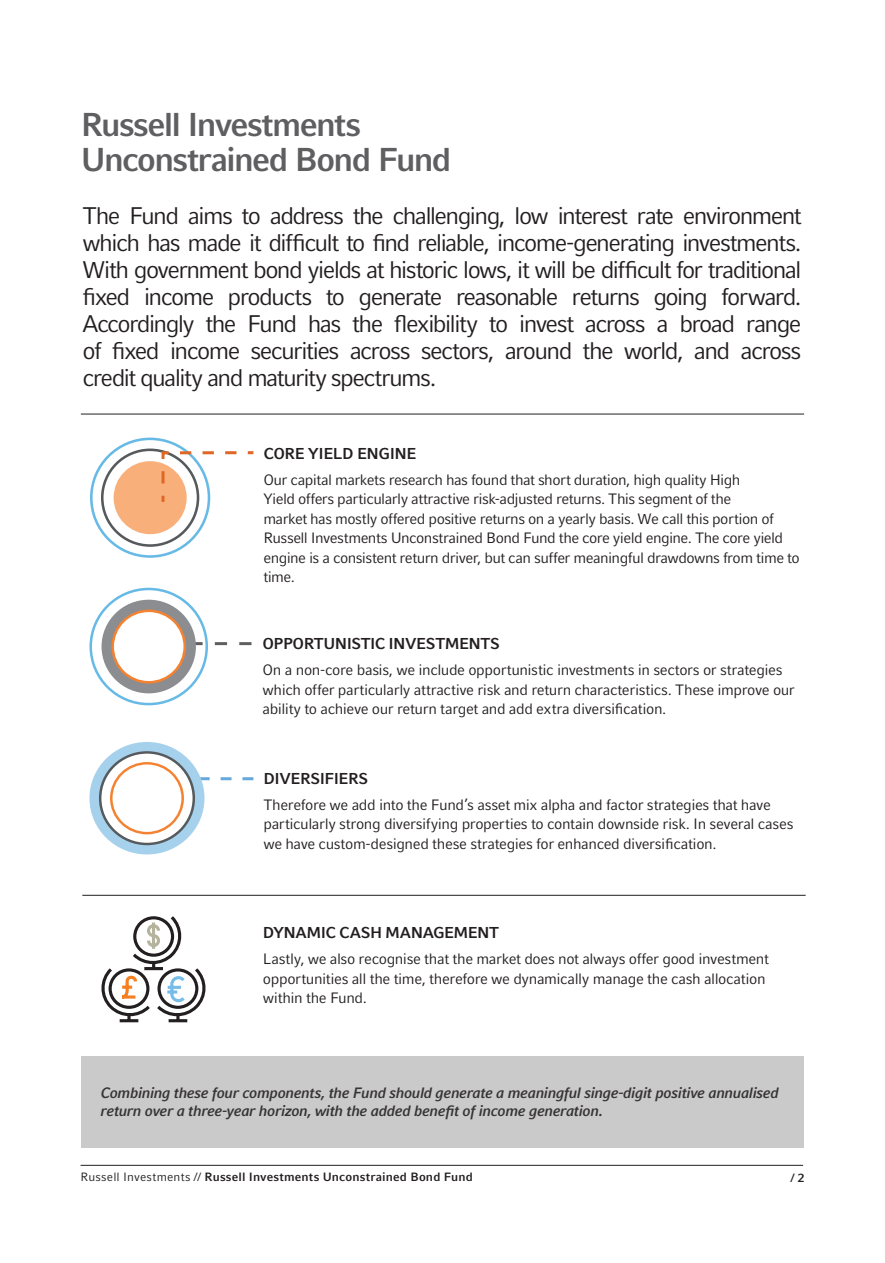
<style>
.page{position:relative;width:885px;height:1263px;background:#fff}
.page>*{position:absolute;margin:0;border:0;box-sizing:border-box;transform-origin:0 0}
.Body_Copy_9_12{font:700 33px/34.5px "Compatil Fact LT Pro";letter-spacing:-.05em;color:#5f5f62}
.Body_Copy_9_12-2{font:24px/27px "Compatil Fact LT Pro";letter-spacing:-.07em;color:#231f20;text-align:justify}
.Body_Copy_9_12-3{font:700 15.75px "Compatil Fact LT Pro";letter-spacing:-.03em;color:#231f20}
.Body_Copy_9_12-4{font:15px/19.5px "Compatil Fact LT Pro";letter-spacing:-.03em;color:#231f20}
.Body_Copy_9_12-5{font:italic 700 15px/18px "Compatil Fact LT Pro";letter-spacing:-.03em;color:#231f20}
.t1{font:700 12px "Compatil Fact LT Pro";letter-spacing:.01em;color:#231f20}
.s1{font-weight:400}
</style>
<div class="page">
<hr style="left:81px;top:414px;width:723px;height:1px;background:#231f20">
<div style="left:81px;top:1056px;width:722px;height:92px;background:#cacacb"></div>
<hr style="left:80px;top:1165px;width:723px;height:1px;background:#231f20">
<svg style="left:90px;top:438px;width:164px;height:120px"></svg>
<hr style="left:82px;top:895px;width:723px;height:1px;background:#231f20">
<svg style="left:101px;top:916px;width:104px;height:106px"></svg>
<svg style="left:89px;top:588px;width:162px;height:117px"></svg>
<div style="left:89px;top:742px;width:115px;height:112px;background:#a6d1ed;border-radius:50%"></div>
<svg style="left:99px;top:751px;width:154px;height:94px"></svg>
<p class="Body_Copy_9_12" style="left:81px;top:108px;width:372px">Russell Investments<br>Unconstrained Bond Fund</p>
<p class="Body_Copy_9_12-2" style="left:82px;top:202px;width:720px">The Fund aims to address the challenging, low interest rate environment which has made it difficult to find reliable, income-generating investments.<br>With government bond yields at historic lows, it will be difficult for traditional fixed income products to generate reasonable returns going forward.<br>Accordingly the Fund has the flexibility to invest across a broad range of fixed income securities across sectors, around the world, and across credit quality and maturity spectrums.</p>
<p class="Body_Copy_9_12-3" style="left:263px;top:444px;width:155px">CORE YIELD ENGINE</p>
<p class="Body_Copy_9_12-4" style="left:263px;top:470px;width:538px">Our capital markets research has found that short duration, high quality High<br>Yield offers particularly attractive risk-adjusted returns. This segment of the<br>market has mostly offered positive returns on a yearly basis. We call this portion of Russell Investments Unconstrained Bond Fund the core yield engine. The core yield engine is a consistent return driver, but can suffer meaningful drawdowns from time to time.</p>
<p class="Body_Copy_9_12-3" style="left:262px;top:634px;width:239px">OPPORTUNISTIC INVESTMENTS</p>
<p class="Body_Copy_9_12-4" style="left:262px;top:660px;width:534px">On a non-core basis, we include opportunistic investments in sectors or strategies which offer particularly attractive risk and return characteristics. These improve our ability to achieve our return target and add extra diversification.</p>
<p class="Body_Copy_9_12-3" style="left:263px;top:769px;width:106px">DIVERSIFIERS</p>
<p class="Body_Copy_9_12-4" style="left:263px;top:795px;width:531px">Therefore we add into the Fund’s asset mix alpha and factor strategies that have particularly strong diversifying properties to contain downside risk. In several cases we have custom-designed these strategies for enhanced diversification.</p>
<p class="Body_Copy_9_12-3" style="left:263px;top:924px;width:238px">DYNAMIC CASH MANAGEMENT</p>
<p class="Body_Copy_9_12-4" style="left:263px;top:949px;width:507px">Lastly, we also recognise that the market does not always offer good investment opportunities all the time, therefore we dynamically manage the cash allocation within the Fund.</p>
<p class="Body_Copy_9_12-5" style="left:101px;top:1084px;width:679px">Combining these four components, the Fund should generate a meaningful singe-digit positive annualised return over a three-year horizon, with the added benefit of income generation.</p>
<p class="t1" style="left:80px;top:1170px;width:393px"><span class="s1">Russell Investments //</span> Russell Investments Unconstrained Bond Fund</p>
<p class="t1" style="left:790px;top:1170px;width:15px">/ 2</p>
</div>
